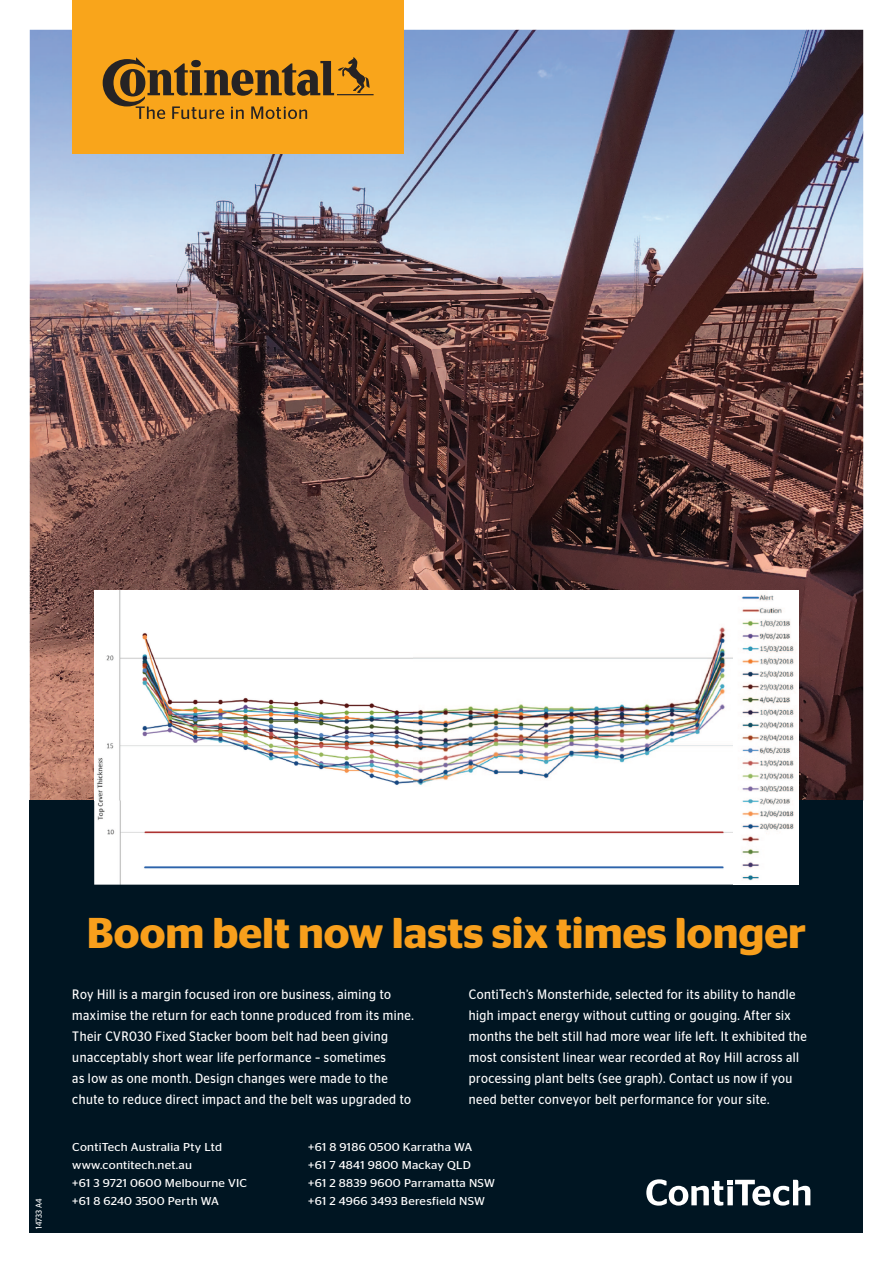
<style>
.page{position:relative;width:893px;height:1263px;background:#fff}
.page>*{position:absolute;margin:0;border:0;box-sizing:border-box;transform-origin:0 0}
.t1{font:600 43.05px "Stag Sans";color:#f89f1c}
.t2{font:13.65px/21px "Stag Sans";letter-spacing:.04em;color:#fff;scale:.89 1}
.t3{font:11.4px/18px "Stag Sans";letter-spacing:.02em;color:#fff;scale:1.07 1}
.t4{font:8.55px "Stag Sans";letter-spacing:.01em;color:#fff;scale:.92 1}
</style>
<div class="page">
<img style="left:30px;top:30px;width:833px;height:770px">
<div style="left:30px;top:800px;width:833px;height:433px;background:#001522"></div>
<div style="left:72px;top:0;width:332px;height:153px;background:#f9a51b"></div>
<svg style="left:103px;top:57px;width:271px;height:62px"></svg>
<svg style="left:646px;top:1179px;width:164px;height:26px"></svg>
<img style="left:94px;top:590px;width:705px;height:295px">
<img style="left:733px;top:800px;width:3px;height:85px">
<p class="t4" style="left:34px;top:1229px;width:35px;rotate:-90deg">14733 A4</p>
<h1 class="t1" style="left:87px;top:908px;width:721px">Boom belt now lasts six times longer</h1>
<p class="t2" style="left:72px;top:983px;width:385px">Roy Hill is a margin focused iron ore business, aiming to maximise the return for each tonne produced from its mine.<br>Their CVR030 Fixed Stacker boom belt had been giving unacceptably short wear life performance – sometimes<br>as low as one month. Design changes were made to the chute to reduce direct impact and the belt was upgraded to</p>
<p class="t2" style="left:469px;top:983px;width:381px">ContiTech’s Monsterhide, selected for its ability to handle high impact energy without cutting or gouging. After six months the belt still had more wear life left. It exhibited the most consistent linear wear recorded at Roy Hill across all processing plant belts (see graph). Contact us now if you need better conveyor belt performance for your site.</p>
<p class="t3" style="left:72px;top:1138px;width:165px">ContiTech Australia Pty Ltd www.contitech.net.au<br>+61 3 9721 0600 Melbourne VIC +61 8 6240 3500 Perth WA</p>
<p class="t3" style="left:308px;top:1138px;width:176px">+61 8 9186 0500 Karratha WA<br>+61 7 4841 9800 Mackay QLD<br>+61 2 8839 9600 Parramatta NSW +61 2 4966 3493 Beresfield NSW</p>
</div>
